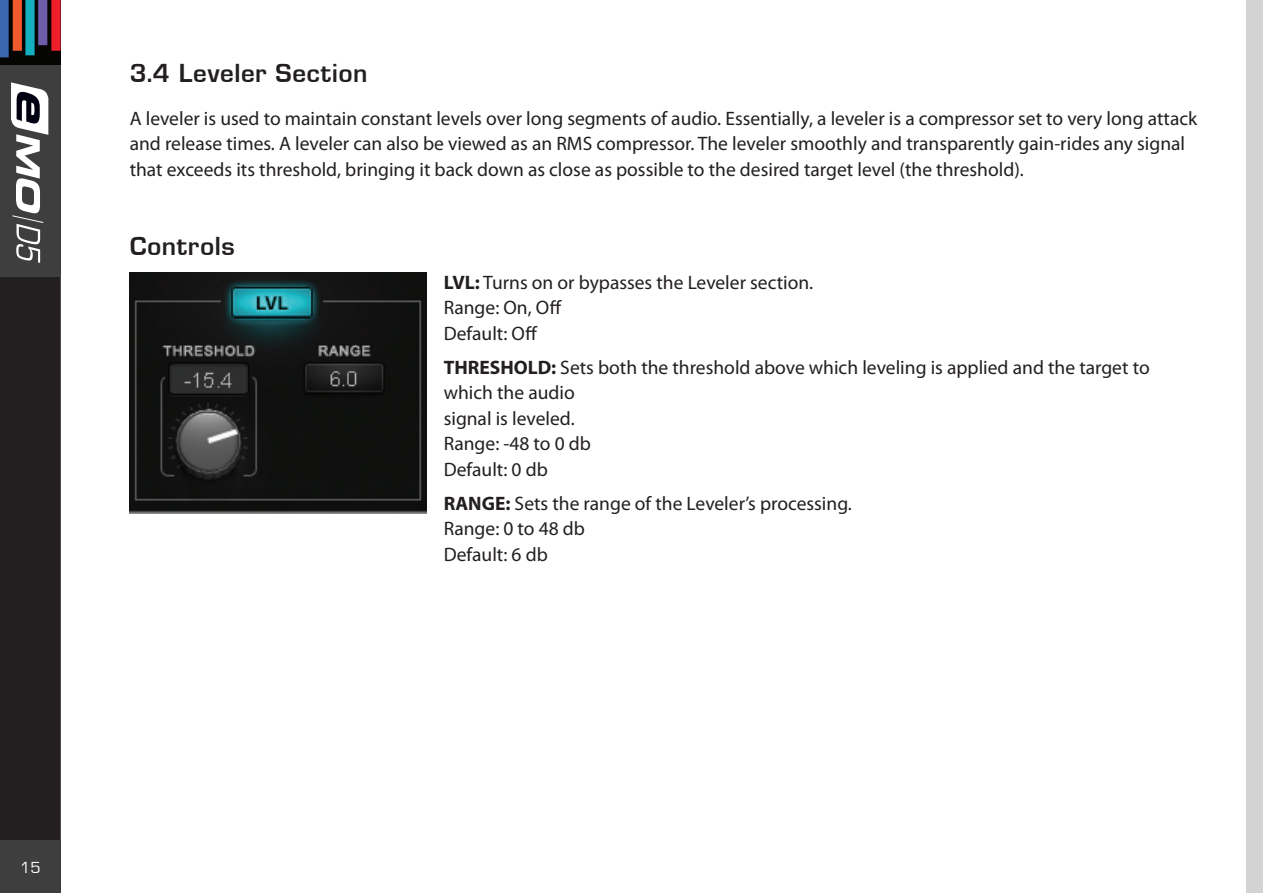
<style>
.page{position:relative;width:1263px;height:893px;background:#fff}
.page>*{position:absolute;margin:0;border:0;box-sizing:border-box;transform-origin:0 0}
.t1{font:27px "Eurostile CCS Bold";letter-spacing:.02em;color:#231f20}
.t2{font:19.5px/25.5px "Myriad Pro";color:#231f20}
.t3{font:16.5px "Eurostile CCS Normal";color:#fff}
.s1{font-weight:700}
</style>
<div class="page">
<div style="left:0;top:276px;width:61px;height:564px;background:#231f20"></div>
<div style="left:0;top:840px;width:61px;height:53px;background:#3e3e3f"></div>
<div style="left:0;top:0;width:61px;height:276px;background:#3e3e3f"></div>
<img style="left:0;top:0;width:61px;height:64px">
<svg style="left:12px;top:82px;width:36px;height:181px"></svg>
<div style="left:1246px;top:0;width:17px;height:893px;background:#d3d3d3"></div>
<img style="left:130px;top:272px;width:297px;height:242px">
<h1 class="t1" style="left:130px;top:59px;width:239px">3.4 Leveler Section</h1>
<p class="t2" style="left:130px;top:105px;width:1069px">A leveler is used to maintain constant levels over long segments of audio. Essentially a, leveler is a compressor set to very long attack and release times A. leveler can also be viewed as an RMS compressor. The leveler smoothly and transparently gain-rides any signal that exceeds its threshold, bringing it back down as close as possible to the desired target level (the threshold .(</p>
<h1 class="t1" style="left:130px;top:231px;width:107px">Controls</h1>
<p class="t2" style="left:444px;top:269px;width:371px"><span class="s1">LVL:</span> Turns on or bypasses the Leveler section.<br>Range: On, Off<br>Default: Off</p>
<p class="t2" style="left:444px;top:354px;width:707px"><span class="s1">THRESHOLD:</span> Sets both the threshold above which leveling is applied and the target to which the audio<br>signal is leveled.<br>Range: -48 to 0 db<br>Default 0: db</p>
<p class="t2" style="left:444px;top:490px;width:410px"><span class="s1">RANGE:</span> Sets the range of the Leveler s’ processing.<br>Range to0: 48 db<br>Default 6: db</p>
<p class="t3" style="left:20px;top:859px;width:22px">15</p>
</div>
